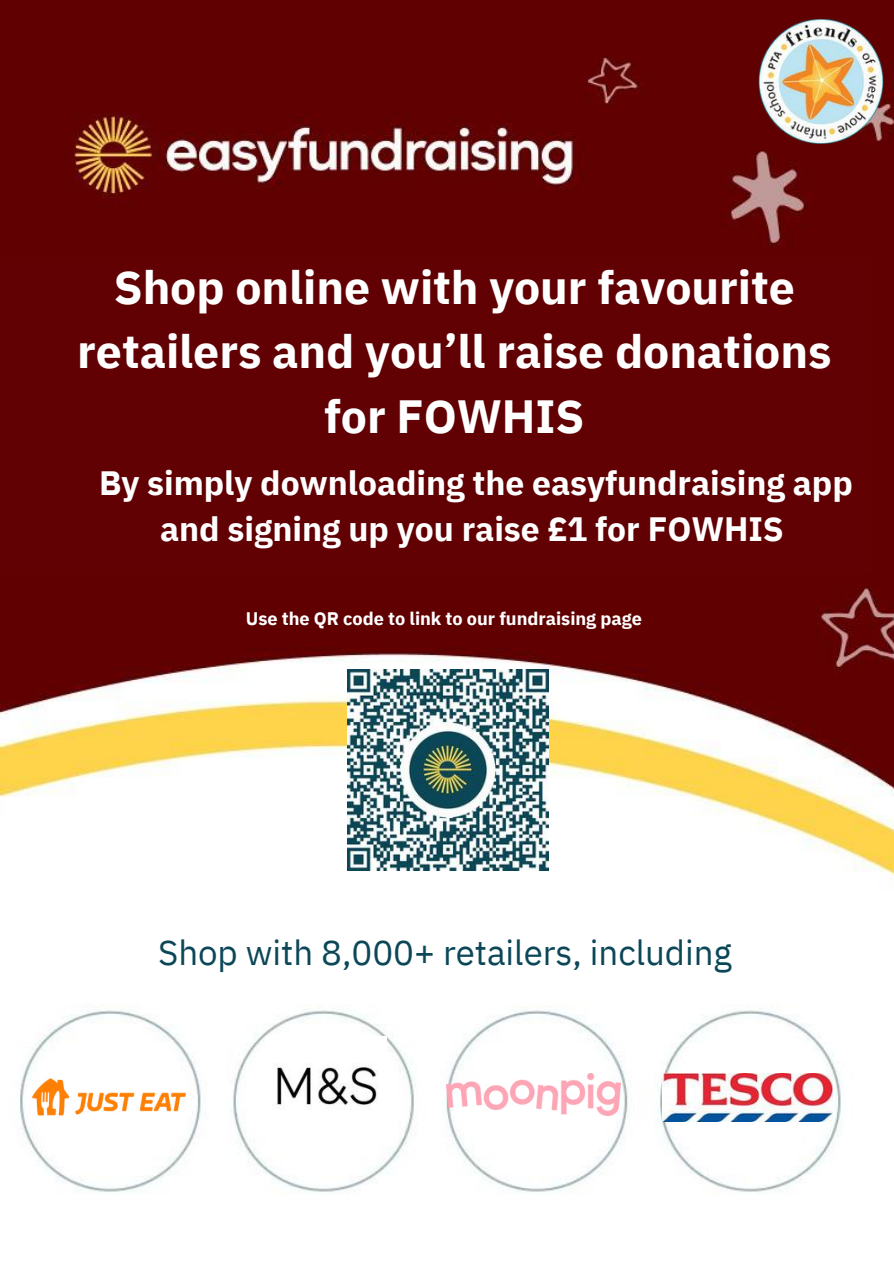
<style>
.page{position:relative;width:894px;height:1264px;background:#fff}
.page>*{position:absolute;margin:0;border:0;box-sizing:border-box;transform-origin:0 0}
.t1{font:700 46.5px/64.2px "IBM Plex Sans";color:#fff;text-align:center}
.t2{font:34.8px "IBM Plex Sans";color:#0c4758}
.t3{font:700 33.75px/46.2px "IBM Plex Sans";color:#fff;text-align:center}
.t4{font:700 18.15px "IBM Plex Sans";color:#fff}
</style>
<div class="page">
<img style="left:1px;top:0;width:892px;height:1194px">
<img style="left:265px;top:1036px;width:121px;height:99px">
<img style="left:662px;top:1073px;width:170px;height:47px">
<img style="left:446px;top:1073px;width:174px;height:42px">
<img style="left:747px;top:9px;width:146px;height:145px">
<img style="left:347px;top:669px;width:201px;height:201px">
<img style="left:28px;top:1051px;width:162px;height:91px">
<h1 class="t1" style="left:77px;top:255px;width:755px">Shop online with your favourite retailers and you’ll raise donations for FOWHIS</h1>
<p class="t3" style="left:99px;top:459px;width:755px">By simply downloading the easyfundraising app and signing up you raise £1 for FOWHIS</p>
<p class="t4" style="left:246px;top:606px;width:397px">Use the QR code to link to our fundraising page</p>
<p class="t2" style="left:158px;top:929px;width:575px">Shop with 8,000+ retailers, including</p>
</div>
